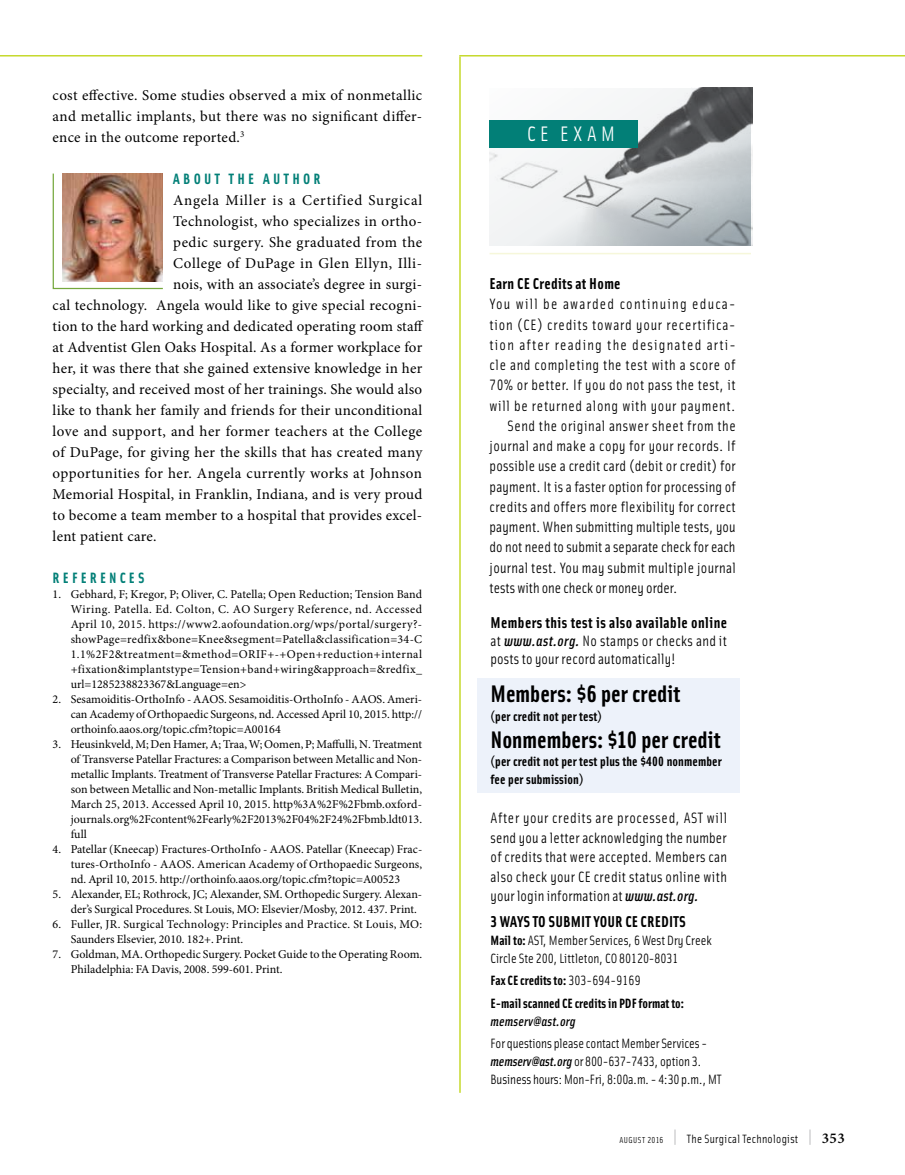
<style>
.page{position:relative;width:905px;height:1175px;background:#fff}
.page>*{position:absolute;margin:0;border:0;box-sizing:border-box;transform-origin:0 0}
.t1{font:24px "Solex Bold Lining";color:#000}
.t2{font:21px "Solex Regular Lining";letter-spacing:.21em;color:#fff}
.t3{font:15.75px "Solex Bold Lining";letter-spacing:.02em;color:#000}
.t4{font:15px/21px "Minion Pro";letter-spacing:.02em;color:#000;text-align:justify}
.t5{font:15px/19.5px "Solex Regular Lining";letter-spacing:.025em;color:#000}
.t6{font:15px "Solex Regular Lining";letter-spacing:.045em;color:#000}
.t7{font:15px "Solex Regular Lining";color:#000}
.t8{font:15px "Solex Regular Lining";letter-spacing:.08em;color:#000}
.t9{font:15px "Solex Regular Lining";letter-spacing:.055em;color:#000}
.t10{font:15px "Minion Pro";letter-spacing:.05em;color:#000}
.t11{font:15px "Solex Bold Lining";letter-spacing:.215em;color:#027f77}
.t12{font:13.5px/18px "Solex Regular Lining";letter-spacing:-.01em;color:#000}
.t13{font:13.5px/18px "Solex Bold Lining";letter-spacing:.01em;color:#000}
.t14{font:700 13.5px/22.5px "Solex";color:#000}
.t15{font:italic 13.5px "Solex Medium Lining";letter-spacing:.01em;color:#000}
.t16{font:12px/15px "Minion Pro";color:#000;text-align:justify}
.t17{font:12px "Solex";letter-spacing:.025em;color:#000}
.s1{font-family:"Solex Medium Lining";font-style:italic}
.s2{font-family:"Solex";font-weight:700}
.s3{font-family:"Solex Regular Lining";font-weight:400}
.s4{font-family:"Solex Regular Lining";font-size:8.7px}
.s5{font-family:"Solex Regular Lining";font-size:19.5px;color:#939598}
.s6{font-family:"Minion Pro";font-weight:600;font-size:15px}
</style>
<div class="page">
<hr style="left:0;top:55px;width:422px;height:1px;background:#c6d92d">
<img style="left:52px;top:173px;width:111px;height:117px">
<hr style="left:459px;top:55px;width:445px;height:1px;background:#c6d92d">
<hr style="left:459px;top:56px;width:1px;height:1036px;background:#c6d92d">
<div style="left:477px;top:678px;width:262px;height:115px;background:#edf2fa"></div>
<svg style="left:489px;top:88px;width:262px;height:157px"></svg>
<hr style="left:489px;top:253px;width:262px;height:1px;background:#f6f7da">
<div style="left:489px;top:120px;width:148px;height:27px;background:#027f77"></div>
<p class="t4" style="left:53px;top:85px;width:371px">cost effective. Some studies observed a mix of nonmetallic and metallic implants, but there was no significant differ&shy;ence in the outcome reported.<sup>3</sup></p>
<p class="t11" style="left:173px;top:169px;width:149px">ABOUT THE AUTHOR</p>
<p class="t10" style="left:173px;top:190px;width:250px">Angela Miller is a Certified Surgical</p>
<p class="t4" style="left:173px;top:211px;width:250px">Technologist, who specializes in ortho-</p>
<p class="t4" style="left:173px;top:232px;width:250px">pedic surgery. She graduated from the</p>
<p class="t4" style="left:173px;top:253px;width:250px">College of DuPage in Glen Ellyn, Illi-</p>
<p class="t4" style="left:173px;top:274px;width:250px">nois, with an associate’s degree in surgi-</p>
<p class="t4" style="left:53px;top:295px;width:371px">cal technology. Angela would like to give special recogni-</p>
<p class="t4" style="left:53px;top:316px;width:372px">tion to the hard working and dedicated operating room staff</p>
<p class="t4" style="left:53px;top:337px;width:371px">at Adventist Glen Oaks Hospital. As a former workplace for</p>
<p class="t4" style="left:53px;top:358px;width:371px">her, it was there that she gained extensive knowledge in her</p>
<p class="t4" style="left:53px;top:379px;width:371px">specialty, and received most of her trainings. She would also</p>
<p class="t4" style="left:53px;top:400px;width:371px">like to thank her family and friends for their unconditional</p>
<p class="t4" style="left:53px;top:421px;width:371px">love and support, and her former teachers at the College</p>
<p class="t4" style="left:53px;top:442px;width:371px">of DuPage, for giving her the skills that has created many</p>
<p class="t4" style="left:53px;top:463px;width:371px">opportunities for her. Angela currently works at Johnson</p>
<p class="t4" style="left:53px;top:484px;width:371px">Memorial Hospital, in Franklin, Indiana, and is very proud</p>
<p class="t4" style="left:53px;top:505px;width:371px">to become a team member to a hospital that provides excel-</p>
<p class="t4" style="left:53px;top:526px;width:105px">lent patient care.</p>
<p class="t11" style="left:53px;top:568px;width:93px">REFERENCES</p>
<p class="t16" style="left:71px;top:587px;width:353px;text-indent:-18px">1. Gebhard, F; Kregor, P; Oliver, C. Patella; Open Reduction; Tension Band Wiring. Patella. Ed. Colton, C. AO Surgery Reference, nd. Accessed April 10, 2015. https://www2.aofoundation.org/wps/portal/surgery?- showPage=redfix&amp;bone=Knee&amp;segment=Patella&amp;classification=34-C 1.1%2F2&amp;treatment=&amp;method=ORIF+-+Open+reduction+internal +fixation&amp;implantstype=Tension+band+wiring&amp;approach=&amp;redfix_ url=1285238823367&amp;Language=en&gt;</p>
<p class="t16" style="left:71px;top:692px;width:353px;text-indent:-18px">2. Sesamoiditis-OrthoInfo - AAOS. Sesamoiditis-OrthoInfo - AAOS. Ameri&shy;can Academy of Orthopaedic Surgeons, nd. Accessed April 10, 2015. http:// orthoinfo.aaos.org/topic.cfm?topic=A00164</p>
<p class="t16" style="left:71px;top:737px;width:353px;text-indent:-18px">3. Heusinkveld, M; Den Hamer, A; Traa, W; Oomen, P; Maffulli, N. Treatment of Transverse Patellar Fractures: a Comparison between Metallic and Non&shy;metallic Implants. Treatment of Transverse Patellar Fractures: A Compari&shy;son between Metallic and Non-metallic Implants. British Medical Bulletin, March 25, 2013. Accessed April 10, 2015. http%3A%2F%2Fbmb.oxford&shy;journals.org%2Fcontent%2Fearly%2F2013%2F04%2F24%2Fbmb.ldt013. full</p>
<p class="t16" style="left:71px;top:842px;width:353px;text-indent:-18px">4. Patellar (Kneecap) Fractures-OrthoInfo - AAOS. Patellar (Kneecap) Frac&shy;tures-OrthoInfo - AAOS. American Academy of Orthopaedic Surgeons, nd. April 10, 2015. http://orthoinfo.aaos.org/topic.cfm?topic=A00523</p>
<p class="t16" style="left:71px;top:887px;width:353px;text-indent:-18px">5. Alexander, EL; Rothrock, JC; Alexander, SM. Orthopedic Surgery. Alexan&shy;der’s Surgical Procedures. St Louis, MO: Elsevier/Mosby, 2012. 437. Print.</p>
<p class="t16" style="left:71px;top:917px;width:353px;text-indent:-18px">6. Fuller, JR. Surgical Technology: Principles and Practice. St Louis, MO:<br>Saunders Elsevier, 2010. 182+. Print.</p>
<p class="t16" style="left:71px;top:947px;width:353px;text-indent:-18px">7. Goldman, MA. Orthopedic Surgery. Pocket Guide to the Operating Room.<br>Philadelphia: FA Davis, 2008. 599-601. Print.</p>
<h2 class="t2" style="left:527px;top:120px;width:89px">CE EXAM</h2>
<h3 class="t3" style="left:489px;top:273px;width:132px">Earn CE Credits at Home</h3>
<p class="t8" style="left:489px;top:294px;width:247px">You will be awarded continuing educa-</p>
<p class="t9" style="left:489px;top:315px;width:247px">tion (CE) credits toward your recertifica-</p>
<p class="t8" style="left:489px;top:335px;width:248px">tion after reading the designated arti-</p>
<p class="t6" style="left:489px;top:355px;width:247px">cle and completing the test with a score of</p>
<p class="t5" style="left:489px;top:375px;width:247px">70% or better. If you do not pass the test, it</p>
<p class="t6" style="left:489px;top:396px;width:247px">will be returned along with your payment.</p>
<p class="t5" style="left:507px;top:415px;width:230px">Send the original answer sheet from the</p>
<p class="t5" style="left:489px;top:435px;width:248px">journal and make a copy for your records. If</p>
<p class="t5" style="left:489px;top:456px;width:247px">possible use a credit card (debit or credit) for</p>
<p class="t5" style="left:489px;top:476px;width:248px">payment. It is a faster option for processing of</p>
<p class="t5" style="left:489px;top:496px;width:248px">credits and offers more flexibility for correct</p>
<p class="t5" style="left:489px;top:516px;width:247px">payment. When submitting multiple tests, you</p>
<p class="t7" style="left:489px;top:537px;width:247px">do not need to submit a separate check for each</p>
<p class="t5" style="left:489px;top:557px;width:248px">journal test. You may submit multiple journal</p>
<p class="t7" style="left:489px;top:578px;width:189px">tests with one check or money order.</p>
<h3 class="t3" style="left:490px;top:612px;width:238px">Members this test is also available online</h3>
<p class="t5" style="left:490px;top:631px;width:238px;line-height:18px">at <span class="s1">www.ast.org.</span> No stamps or checks and it posts to your record automatically!</p>
<h1 class="t1" style="left:490px;top:677px;width:191px">Members: $6 per credit</h1>
<p class="t13" style="left:490px;top:706px;width:113px">(per credit not per test)</p>
<h1 class="t1" style="left:490px;top:724px;width:232px">Nonmembers: $10 per credit</h1>
<p class="t13" style="left:490px;top:751px;width:233px">(per credit not per test plus the $400 nonmember fee per submission)</p>
<p class="t5" style="left:490px;top:807px;width:238px;text-align:justify">After your credits are processed, AST will send you a letter acknowledging the number of credits that were accepted. Members can also check your CE credit status online with your login information at <span class="s1">www.ast.org.</span></p>
<h3 class="t3" style="left:490px;top:911px;width:197px">3 WAYS TO SUBMIT YOUR CE CREDITS</h3>
<p class="t12" style="left:490px;top:930px;width:223px"><span class="s2">Mail to:</span> AST, Member Services, 6 West Dry Creek<br>Circle Ste 200, Littleton, CO 80120-8031</p>
<p class="t14" style="left:490px;top:968px;width:195px">Fax CE credits to: <span class="s3">303-694-9169<br></span>E-mail scanned CE credits in PDF format to:</p>
<p class="t15" style="left:490px;top:1012px;width:87px">memserv@ast.org</p>
<p class="t12" style="left:490px;top:1034px;width:232px">For questions please contact Member Services - <span class="s1">memserv@ast.org</span> or 800-637-7433, option 3.<br>Business hours: Mon-Fri, 8:00a.m. - 4:30 p.m., MT</p>
<p class="t17" style="left:619px;top:1130px;width:227px"><span class="s4">AUGUST 2016</span> <span class="s5">|</span> The Surgical Technologist <span class="s5">|</span> <span class="s6">353</span></p>
</div>
